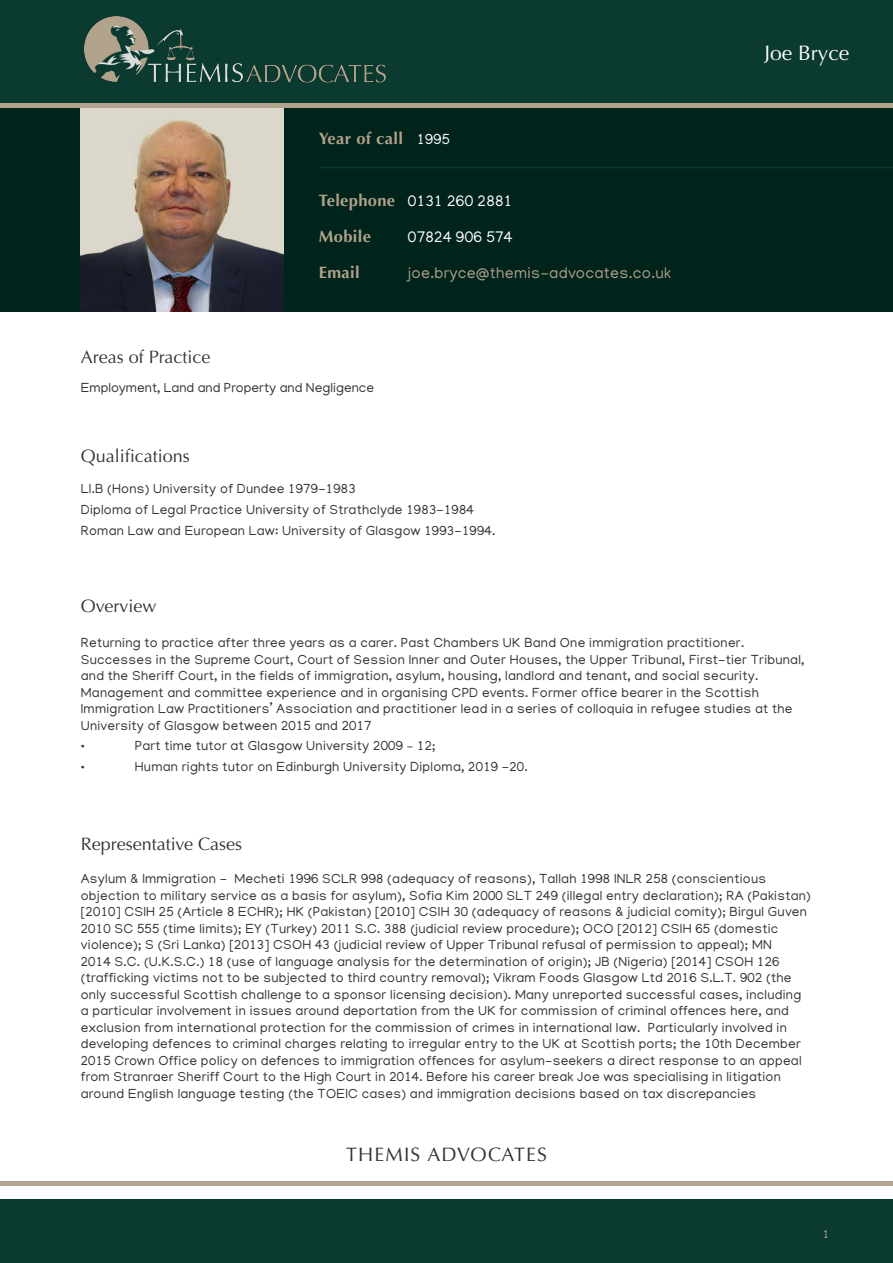
<style>
.page{position:relative;width:893px;height:1263px;background:#fff}
.page>*{position:absolute;margin:0;border:0;box-sizing:border-box;transform-origin:0 0}
.t1{font:21px "Optima";color:#fff}
.t2{font:19.5px "Optima";letter-spacing:.06em;color:#333232}
.t3{font:18px "Optima";color:#333232}
.t4{font:700 16.5px/36px "Optima";letter-spacing:.02em;color:#b1a28b}
.t5{font:15.75px "Manjari";letter-spacing:.02em;color:#b1a28b}
.t6{font:15.75px "Manjari";letter-spacing:.02em;color:#fff}
.t7{font:15px "Manjari";color:#fff}
.t8{font:13.5px/16.5px "Manjari";letter-spacing:.02em;color:#333232}
.t9{font:12px "Manjari";color:#b1a28b}
</style>
<div class="page">
<div style="left:0;top:1199px;width:893px;height:64px;background:#0b3a30"></div>
<div style="left:0;top:1181px;width:893px;height:5px;background:#b2a38c"></div>
<div style="left:0;top:80px;width:893px;height:231px;background:#00231b"></div>
<img style="left:81px;top:108px;width:203px;height:203px">
<div style="left:0;top:0;width:893px;height:107px;background:#0b3a30"></div>
<img style="left:85px;top:17px;width:301px;height:66px">
<div style="left:0;top:103px;width:893px;height:5px;background:#b2a38c"></div>
<hr style="left:319px;top:167px;width:574px;height:1px;background:#0b3a30">
<p class="t4" style="left:319px;top:121px;width:86px">Year of call</p>
<p class="t7" style="left:417px;top:130px;width:35px">1995</p>
<p class="t4" style="left:319px;top:183px;width:78px">Telephone<br>Mobile<br>Email</p>
<p class="t6" style="left:408px;top:191px;width:106px">0131 260 2881</p>
<p class="t6" style="left:408px;top:227px;width:106px">07824 906 574</p>
<p class="t5" style="left:408px;top:263px;width:265px">joe.bryce@themis-advocates.co.uk</p>
<h3 class="t3" style="left:81px;top:347px;width:131px">Areas of Practice</h3>
<p class="t8" style="left:81px;top:379px;width:295px">Employment, Land and Property and Negligence</p>
<h3 class="t3" style="left:81px;top:445px;width:111px">Qualifications</h3>
<p class="t8" style="left:81px;top:478px;width:416px;line-height:20.7px">Ll.B (Hons) University of Dundee 1979-1983<br>Diploma of Legal Practice University of Strathclyde 1983-1984<br>Roman Law and European Law: University of Glasgow 1993-1994.</p>
<h1 class="t1" style="left:764px;top:41px;width:86px">Joe Bryce</h1>
<h3 class="t3" style="left:81px;top:595px;width:77px">Overview</h3>
<p class="t8" style="left:81px;top:634px;width:725px">Returning to practice after three years as a carer. Past Chambers UK Band One immigration practitioner.<br>Successes in the Supreme Court, Court of Session Inner and Outer Houses, the Upper Tribunal, First-tier Tribunal, and the Sheriff Court, in the fields of immigration, asylum, housing, landlord and tenant, and social security.<br>Management and committee experience and in organising CPD events. Former office bearer in the Scottish Immigration Law Practitioners’ Association and practitioner lead in a series of colloquia in refugee studies at the University of Glasgow between 2015 and 2017</p>
<p class="t8" style="left:81px;top:737px;width:6px">•</p>
<p class="t8" style="left:135px;top:737px;width:302px">Part time tutor at Glasgow University 2009 – 12;</p>
<p class="t8" style="left:81px;top:758px;width:6px">•</p>
<p class="t8" style="left:135px;top:758px;width:394px">Human rights tutor on Edinburgh University Diploma, 2019 -20.</p>
<h3 class="t3" style="left:81px;top:833px;width:163px">Representative Cases</h3>
<p class="t8" style="left:81px;top:870px;width:732px">Asylum &amp; Immigration - Mecheti 1996 SCLR 998 (adequacy of reasons), Tallah 1998 INLR 258 (conscientious objection to military service as a basis for asylum), Sofia Kim 2000 SLT 249 (illegal entry declaration); RA (Pakistan) [2010] CSIH 25 (Article 8 ECHR); HK (Pakistan) [2010] CSIH 30 (adequacy of reasons &amp; judicial comity); Birgul Guven 2010 SC 555 (time limits); EY (Turkey) 2011 S.C. 388 (judicial review procedure); OCO [2012] CSIH 65 (domestic violence); S (Sri Lanka) [2013] CSOH 43 (judicial review of Upper Tribunal refusal of permission to appeal); MN<br>2014 S.C. (U.K.S.C.) 18 (use of language analysis for the determination of origin); JB (Nigeria) [2014] CSOH 126 (trafficking victims not to be subjected to third country removal); Vikram Foods Glasgow Ltd 2016 S.L.T. 902 (the only successful Scottish challenge to a sponsor licensing decision). Many unreported successful cases, including a particular involvement in issues around deportation from the UK for commission of criminal offences here, and exclusion from international protection for the commission of crimes in international law. Particularly involved in developing defences to criminal charges relating to irregular entry to the UK at Scottish ports; the 10th December 2015 Crown Office policy on defences to immigration offences for asylum-seekers a direct response to an appeal from Stranraer Sheriff Court to the High Court in 2014. Before his career break Joe was specialising in litigation around English language testing (the TOEIC cases) and immigration decisions based on tax discrepancies</p>
<h2 class="t2" style="left:346px;top:1142px;width:202px">THEMIS ADVOCATES</h2>
<p class="t9" style="left:823px;top:1226px;width:8px">1</p>
</div>
